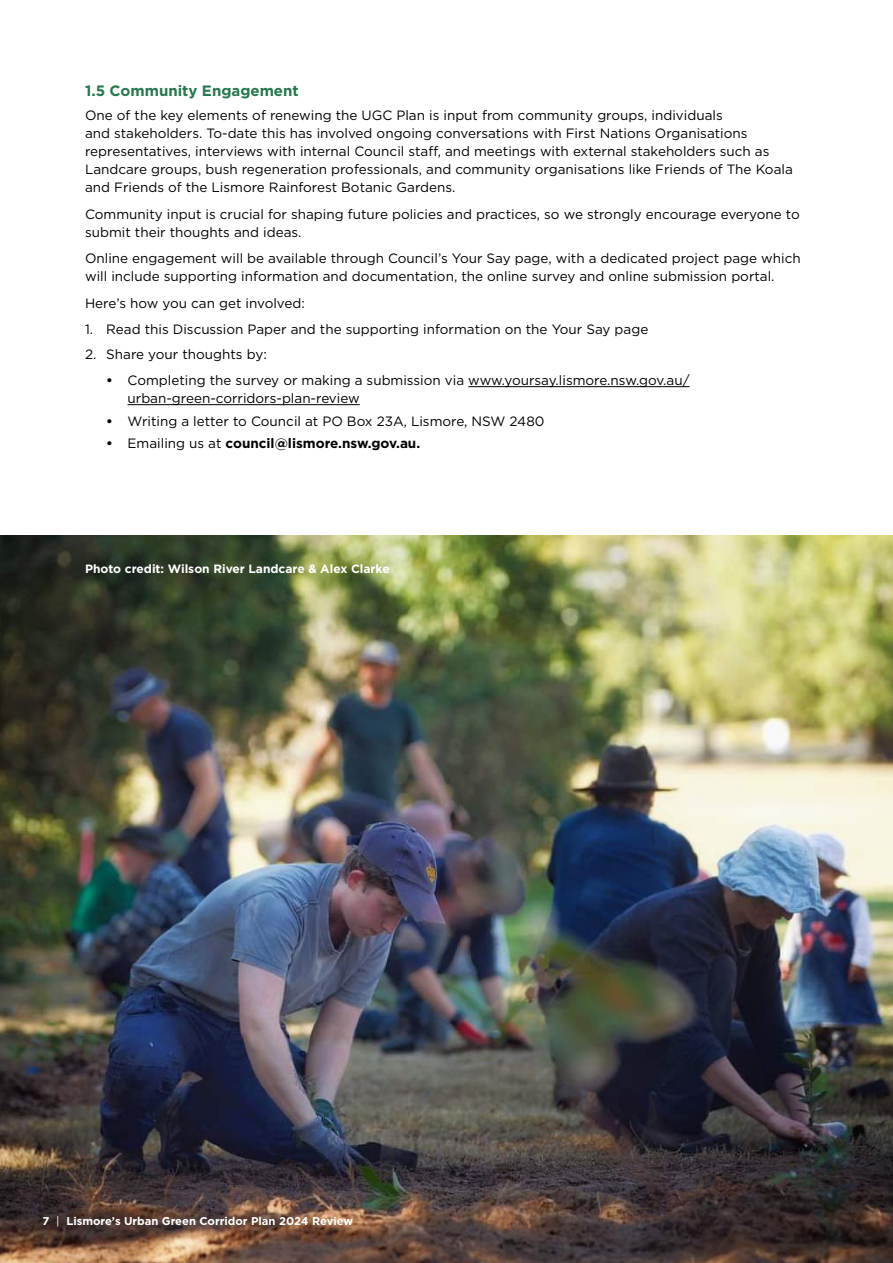
<style>
.page{position:relative;width:893px;height:1263px;background:#fff}
.page>*{position:absolute;margin:0;border:0;box-sizing:border-box;transform-origin:0 0}
.t1{font:700 15px "Gotham";color:#26784f}
.t2{font:13.5px/18px "Gotham";color:#000}
.t3{font:700 13.5px "Gotham";color:#000}
.t4{font:700 12px "Gotham";color:#fff}
.t5{font:700 11.25px "Gotham";color:#fff}
.s1{font-weight:700}
.s2{font-weight:400}
</style>
<div class="page">
<hr style="left:468px;top:386px;width:222px;height:1px;background:#000">
<hr style="left:128px;top:404px;width:232px;height:1px;background:#000">
<img style="left:0;top:536px;width:893px;height:727px">
<p class="t1" style="left:85px;top:82px;width:215px">1.5 Community Engagement</p>
<p class="t2" style="left:85px;top:106px;width:709px">One of the key elements of renewing the UGC Plan is input from community groups, individuals<br>and stakeholders. To-date this has involved ongoing conversations with First Nations Organisations representatives, interviews with internal Council staff, and meetings with external stakeholders such as Landcare groups, bush regeneration professionals, and community organisations like Friends of The Koala and Friends of the Lismore Rainforest Botanic Gardens.</p>
<p class="t2" style="left:85px;top:205px;width:716px">Community input is crucial for shaping future policies and practices, so we strongly encourage everyone to submit their thoughts and ideas.</p>
<p class="t2" style="left:85px;top:249px;width:717px">Online engagement will be available through Council’s Your Say page, with a dedicated project page which will include supporting information and documentation, the online survey and online submission portal.</p>
<p class="t2" style="left:85px;top:294px;width:221px">Here’s how you can get involved:</p>
<p class="t2" style="left:85px;top:320px;width:565px">1. Read this Discussion Paper and the supporting information on the Your Say page</p>
<p class="t2" style="left:85px;top:345px;width:183px">2. Share your thoughts by:</p>
<p class="t2" style="left:128px;top:371px;width:563px;text-indent:-21px"><span class="s1">•</span> Completing the survey or making a submission via www.yoursay.lismore.nsw.gov.au/ urban-green-corridors-plan-review</p>
<p class="t2" style="left:106px;top:411px;width:440px"><span class="s1">•</span> Writing a letter to Council at PO Box 23A, Lismore, NSW 2480</p>
<p class="t3" style="left:106px;top:435px;width:315px">• <span class="s2">Emailing us at</span> council@lismore.nsw.gov.au.</p>
<p class="t4" style="left:85px;top:562px;width:306px">Photo credit: Wilson River Landcare &amp; Alex Clarke</p>
<p class="t5" style="left:43px;top:1214px;width:312px">7 <span class="s2">|</span> Lismore’s Urban Green Corridor Plan 2024 Review</p>
</div>
